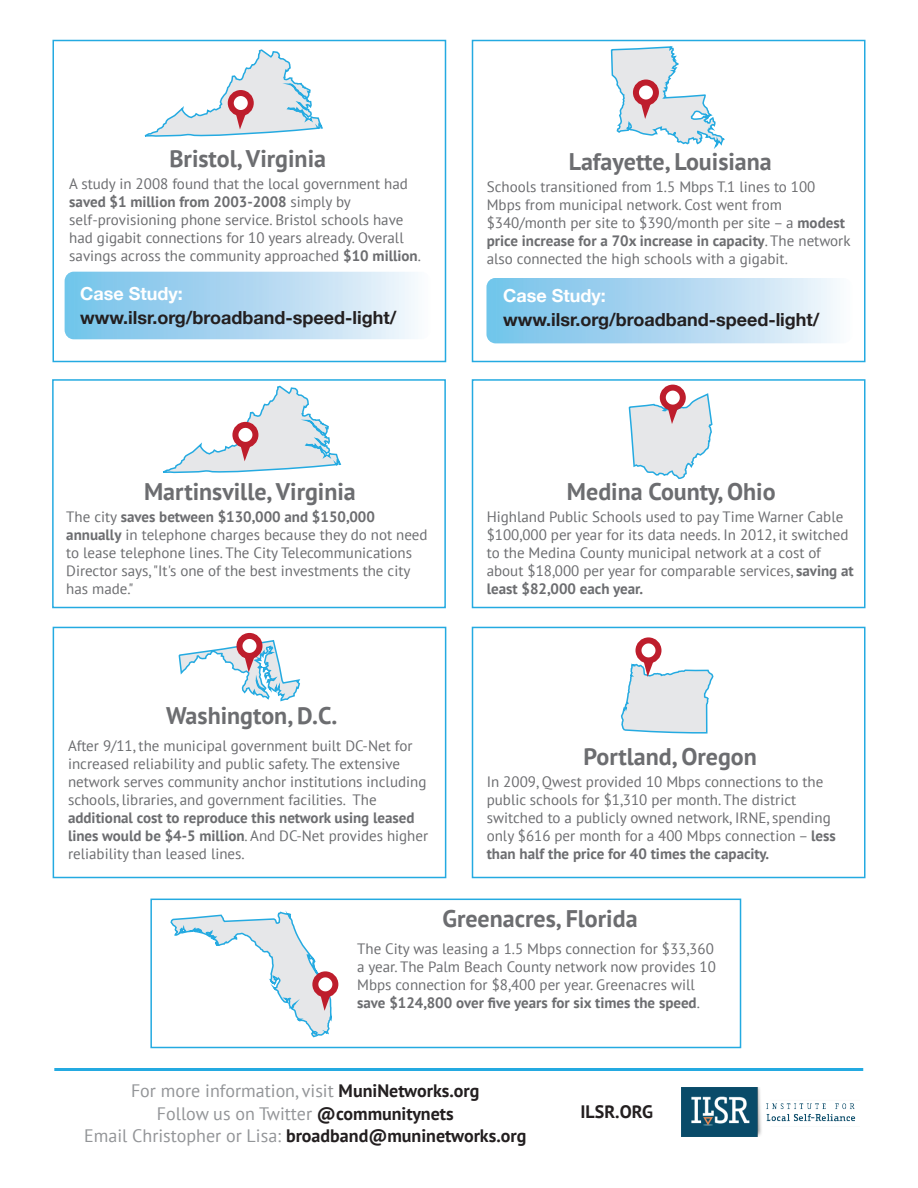
<style>
.page{position:relative;width:918px;height:1188px;background:#fff}
.page>*{position:absolute;margin:0;border:0;box-sizing:border-box;transform-origin:0 0}
.t1{font:700 24px "PT Sans";color:#6c6d70}
.t2{font:18px/22.5px "PT Sans";color:#939598;text-align:center}
.t3{font:700 18px "Helvetica Neue";color:#231f20}
.t4{font:700 18px "Helvetica Neue";color:#fff}
.t5{font:700 18px "PT Sans";color:#231f20}
.t6{font:15px/18px "PT Sans";color:#6c6d70}
.t7{font:700 15px/18px "PT Sans";color:#6c6d70}
.s1{font-weight:700}
.s2{font-weight:400}
.s3{font-weight:700;color:#231f20}
</style>
<div class="page">
<div style="left:52px;top:40px;width:394px;height:322px;border:2px solid #24aae1"></div>
<div style="left:472px;top:40px;width:394px;height:322px;border:2px solid #24aae1"></div>
<div style="left:52px;top:379px;width:394px;height:229px;border:2px solid #24aae1"></div>
<div style="left:472px;top:627px;width:394px;height:251px;border:2px solid #24aae1"></div>
<div style="left:472px;top:379px;width:394px;height:229px;border:2px solid #24aae1"></div>
<div style="left:53px;top:627px;width:393px;height:251px;border:2px solid #24aae1"></div>
<div style="left:65px;top:272px;width:365px;height:67px;background:linear-gradient(to right,#70bfe9,#f3f5fb);border-radius:9px"></div>
<div style="left:487px;top:278px;width:365px;height:65px;background:linear-gradient(to right,#70bfe9,#f3f5fb);border-radius:9px"></div>
<div style="left:150px;top:899px;width:591px;height:149px;border:2px solid #24aae1"></div>
<svg style="left:144px;top:49px;width:179px;height:88px"></svg>
<div style="left:231px;top:93px;width:20px;height:20px;background:#fff;border-radius:50%"></div>
<div style="left:228px;top:90px;width:26px;height:26px;border:6px solid #be1d2c;border-radius:50%"></div>
<svg style="left:610px;top:46px;width:115px;height:103px"></svg>
<div style="left:636px;top:83px;width:20px;height:20px;background:#fff;border-radius:50%"></div>
<div style="left:633px;top:80px;width:26px;height:26px;border:6px solid #be1d2c;border-radius:50%"></div>
<svg style="left:163px;top:385px;width:179px;height:89px"></svg>
<div style="left:235px;top:425px;width:20px;height:20px;background:#fff;border-radius:50%"></div>
<div style="left:232px;top:422px;width:26px;height:26px;border:6px solid #be1d2c;border-radius:50%"></div>
<svg style="left:628px;top:392px;width:85px;height:87px"></svg>
<div style="left:663px;top:388px;width:20px;height:20px;background:#fff;border-radius:50%"></div>
<div style="left:660px;top:385px;width:26px;height:26px;border:6px solid #be1d2c;border-radius:50%"></div>
<svg style="left:178px;top:639px;width:123px;height:63px"></svg>
<div style="left:240px;top:636px;width:20px;height:20px;background:#fff;border-radius:50%"></div>
<div style="left:237px;top:633px;width:26px;height:26px;border:6px solid #be1d2c;border-radius:50%"></div>
<svg style="left:621px;top:654px;width:93px;height:80px"></svg>
<div style="left:639px;top:640px;width:20px;height:20px;background:#fff;border-radius:50%"></div>
<div style="left:636px;top:637px;width:26px;height:26px;border:6px solid #be1d2c;border-radius:50%"></div>
<svg style="left:170px;top:910px;width:169px;height:128px"></svg>
<div style="left:315px;top:974px;width:20px;height:20px;background:#fff;border-radius:50%"></div>
<div style="left:312px;top:971px;width:26px;height:26px;border:6px solid #be1d2c;border-radius:50%"></div>
<img style="left:682px;top:1088px;width:174px;height:49px">
<hr style="left:54px;top:1068px;width:809px;height:3px;background:#24aae1">
<h1 class="t1" style="left:169px;top:142px;width:158px">Bristol, Virginia</h1>
<p class="t6" style="left:69px;top:175px;width:353px">A study in 2008 found that the local government had <span class="s1">saved $1 million from 2003-2008</span> simply by self-provisioning phone service. Bristol schools have had gigabit connections for 10 years already. Overall savings across the community approached <span class="s1">$10 million</span>.</p>
<p class="t4" style="left:80px;top:280px;width:104px">Case Study:</p>
<p class="t3" style="left:80px;top:304px;width:318px">www.ilsr.org/broadband-speed-light/</p>
<h1 class="t1" style="left:569px;top:145px;width:205px">Lafayette, Louisiana</h1>
<p class="t6" style="left:487px;top:178px;width:365px">Schools transitioned from 1.5 Mbps T.1 lines to 100<br>Mbps from municipal network. Cost went from $340/month per site to $390/month per site – a <span class="s1">modest price increase for a 70x increase in capacity</span>. The network also connected the high schools with a gigabit.</p>
<p class="t4" style="left:503px;top:282px;width:104px">Case Study:</p>
<p class="t3" style="left:503px;top:306px;width:318px">www.ilsr.org/broadband-speed-light/</p>
<h1 class="t1" style="left:144px;top:475px;width:213px">Martinsville, Virginia</h1>
<p class="t6" style="left:66px;top:507px;width:363px">The city <span class="s1">saves between $130,000 and $150,000 annually</span> in telephone charges because they do not need to lease telephone lines. The City Telecommunications Director says, "It's one of the best investments the city has made."</p>
<h1 class="t1" style="left:166px;top:699px;width:173px">Washington, D.C.</h1>
<p class="t6" style="left:68px;top:736px;width:360px">After 9/11, the municipal government built DC-Net for increased reliability and public safety. The extensive network serves community anchor institutions including schools, libraries, and government facilities. The</p>
<p class="t7" style="left:68px;top:808px;width:362px">additional cost to reproduce this network using leased lines would be $4-5 million<span class="s2">. And DC-Net provides higher reliability than leased lines.</span></p>
<h1 class="t1" style="left:567px;top:475px;width:210px">Medina County, Ohio</h1>
<p class="t6" style="left:487px;top:508px;width:369px">Highland Public Schools used to pay Time Warner Cable $100,000 per year for its data needs. In 2012, it switched to the Medina County municipal network at a cost of about $18,000 per year for comparable services, <span class="s1">saving at least $82,000 each year.</span></p>
<h1 class="t1" style="left:584px;top:740px;width:175px">Portland, Oregon</h1>
<p class="t6" style="left:487px;top:772px;width:351px">In 2009, Qwest provided 10 Mbps connections to the public schools for $1,310 per month. The district switched to a publicly owned network, IRNE, spending only $616 per month for a 400 Mbps connection – <span class="s1">less than half the price for 40 times the capacity.</span></p>
<h1 class="t1" style="left:442px;top:903px;width:197px">Greenacres, Florida</h1>
<p class="t6" style="left:357px;top:940px;width:360px">The City was leasing a 1.5 Mbps connection for $33,360 a year. The Palm Beach County network now provides 10<br>Mbps connection for $8,400 per year. Greenacres will <span class="s1">save $124,800 over five years for six times the speed</span>.</p>
<p class="t2" style="left:84px;top:1079px;width:444px">For more information, visit <span class="s3">MuniNetworks.org<br></span>Follow us on Twitter <span class="s3">@communitynets<br></span>Email Christopher or Lisa: <span class="s3">broadband@muninetworks.org</span></p>
<p class="t5" style="left:581px;top:1100px;width:74px">ILSR.ORG</p>
</div>
